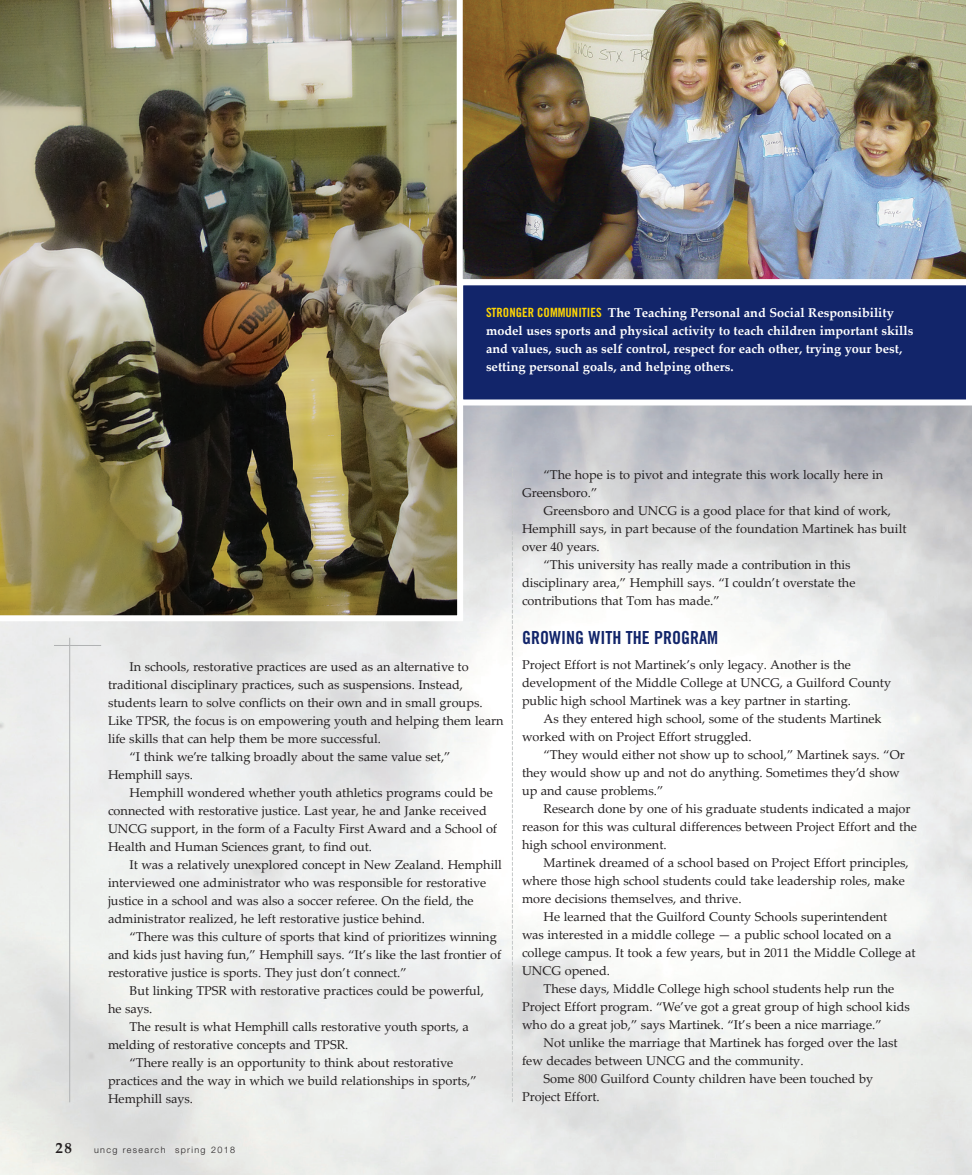
<style>
.page{position:relative;width:972px;height:1175px;background:#fff}
.page>*{position:absolute;margin:0;border:0;box-sizing:border-box;transform-origin:0 0}
.t1{font:18px "Trade Gothic Bold Cond Twenty";color:#12256a}
.t2{font:700 15px "Palatino Linotype";color:#231f20}
.t3{font:12.75px/18px "Palatino Linotype";color:#231f20}
.t4{font:700 12.75px/18px "Palatino Linotype";color:#fff}
.t5{font:300 9px "Helvetica Neue LT Std";letter-spacing:.15em;color:#231f20}
.s1{font-family:"Trade Gothic Bold Cond Twenty";font-weight:400;color:#fed503}
</style>
<div class="page">
<img style="left:0;top:0;width:458px;height:616px">
<img style="left:457px;top:0;width:509px;height:279px">
<div style="left:460px;top:282px;width:509px;height:120px;background:#12256a"></div>
<div style="left:457px;top:279px;width:515px;height:126px;border:6px solid #fff"></div>
<hr style="left:69px;top:637px;width:1px;height:465px;background:#b0b2b3">
<hr style="left:54px;top:645px;width:47px;height:1px;background:#b0b2b3">
<svg style="left:512px;top:468px;width:1px;height:634px"></svg>
<p class="t4" style="left:486px;top:303px;width:429px"><span class="s1">STRONGER COMMUNITIES</span> The Teaching Personal and Social Responsibility model uses sports and physical activity to teach children important skills and values, such as self control, respect for each other, trying your best, setting personal goals, and helping others.</p>
<p class="t3" style="left:130px;top:657px;width:341px">In schools, restorative practices are used as an alternative to</p>
<p class="t3" style="left:108px;top:675px;width:357px">traditional disciplinary practices, such as suspensions. Instead,</p>
<p class="t3" style="left:108px;top:693px;width:376px">students learn to solve conflicts on their own and in small groups.</p>
<p class="t3" style="left:108px;top:711px;width:397px">Like TPSR, the focus is on empowering youth and helping them learn</p>
<p class="t3" style="left:108px;top:729px;width:274px">life skills that can help them be more successful.</p>
<p class="t3" style="left:130px;top:747px;width:322px">“I think we’re talking broadly about the same value set,”</p>
<p class="t3" style="left:108px;top:765px;width:87px">Hemphill says.</p>
<p class="t3" style="left:130px;top:783px;width:365px">Hemphill wondered whether youth athletics programs could be</p>
<p class="t3" style="left:108px;top:801px;width:380px">connected with restorative justice. Last year, he and Janke received</p>
<p class="t3" style="left:108px;top:819px;width:391px">UNCG support, in the form of a Faculty First Award and a School of</p>
<p class="t3" style="left:108px;top:837px;width:266px">Health and Human Sciences grant, to find out.</p>
<p class="t3" style="left:130px;top:855px;width:374px">It was a relatively unexplored concept in New Zealand. Hemphill</p>
<p class="t3" style="left:108px;top:873px;width:380px">interviewed one administrator who was responsible for restorative</p>
<p class="t3" style="left:108px;top:891px;width:367px">justice in a school and was also a soccer referee. On the field, the</p>
<p class="t3" style="left:108px;top:909px;width:319px">administrator realized, he left restorative justice behind.</p>
<p class="t3" style="left:130px;top:927px;width:369px">“There was this culture of sports that kind of prioritizes winning</p>
<p class="t3" style="left:108px;top:945px;width:395px">and kids just having fun,” Hemphill says. “It’s like the last frontier of</p>
<p class="t3" style="left:108px;top:963px;width:300px">restorative justice is sports. They just don’t connect.”</p>
<p class="t3" style="left:130px;top:981px;width:356px">But linking TPSR with restorative practices could be powerful,</p>
<p class="t3" style="left:108px;top:999px;width:46px">he says.</p>
<p class="t3" style="left:130px;top:1017px;width:341px">The result is what Hemphill calls restorative youth sports, a</p>
<p class="t3" style="left:108px;top:1035px;width:242px">melding of restorative concepts and TPSR.</p>
<p class="t3" style="left:130px;top:1053px;width:325px">“There really is an opportunity to think about restorative</p>
<p class="t3" style="left:108px;top:1071px;width:370px">practices and the way in which we build relationships in sports,”</p>
<p class="t3" style="left:108px;top:1089px;width:87px">Hemphill says.</p>
<p class="t2" style="left:56px;top:1137px;width:18px">28</p>
<p class="t5" style="left:94px;top:1144px;width:143px">uncg research spring 2018</p>
<p class="t3" style="left:522px;top:465px;width:363px;text-indent:22px">“The hope is to pivot and integrate this work locally here in<br>Greensboro.”</p>
<p class="t3" style="left:544px;top:501px;width:349px">Greensboro and UNCG is a good place for that kind of work,</p>
<p class="t3" style="left:522px;top:519px;width:386px">Hemphill says, in part because of the foundation Martinek has built</p>
<p class="t3" style="left:522px;top:537px;width:79px">over 40 years.</p>
<p class="t3" style="left:544px;top:555px;width:308px">“This university has really made a contribution in this</p>
<p class="t3" style="left:522px;top:573px;width:335px">disciplinary area,” Hemphill says. “I couldn’t overstate the</p>
<p class="t3" style="left:522px;top:591px;width:199px">contributions that Tom has made.”</p>
<h1 class="t1" style="left:522px;top:626px;width:198px">GROWING WITH THE PROGRAM</h1>
<p class="t3" style="left:522px;top:655px;width:371px">Project Effort is not Martinek’s only legacy. Another is the development of the Middle College at UNCG, a Guilford County public high school Martinek was a key partner in starting.</p>
<p class="t3" style="left:522px;top:709px;width:361px;text-indent:22px">As they entered high school, some of the students Martinek worked with on Project Effort struggled.</p>
<p class="t3" style="left:522px;top:745px;width:384px;text-indent:22px">“They would either not show up to school,” Martinek says. “Or they would show up and not do anything. Sometimes they’d show up and cause problems.”</p>
<p class="t3" style="left:522px;top:799px;width:396px;text-indent:22px">Research done by one of his graduate students indicated a major reason for this was cultural differences between Project Effort and the high school environment.</p>
<p class="t3" style="left:544px;top:853px;width:367px">Martinek dreamed of a school based on Project Effort principles,</p>
<p class="t3" style="left:522px;top:871px;width:384px">where those high school students could take leadership roles, make</p>
<p class="t3" style="left:522px;top:889px;width:221px">more decisions themselves, and thrive.</p>
<p class="t3" style="left:544px;top:907px;width:345px">He learned that the Guilford County Schools superintendent</p>
<p class="t3" style="left:522px;top:925px;width:371px">was interested in a middle college — a public school located on a</p>
<p class="t3" style="left:522px;top:943px;width:395px">college campus. It took a few years, but in 2011 the Middle College at</p>
<p class="t3" style="left:522px;top:961px;width:90px">UNCG opened.</p>
<p class="t3" style="left:544px;top:979px;width:352px">These days, Middle College high school students help run the</p>
<p class="t3" style="left:522px;top:997px;width:389px">Project Effort program. “We’ve got a great group of high school kids</p>
<p class="t3" style="left:522px;top:1015px;width:361px">who do a great job,” says Martinek. “It’s been a nice marriage.”</p>
<p class="t3" style="left:544px;top:1033px;width:356px">Not unlike the marriage that Martinek has forged over the last</p>
<p class="t3" style="left:522px;top:1051px;width:283px">few decades between UNCG and the community.</p>
<p class="t3" style="left:544px;top:1069px;width:331px">Some 800 Guilford County children have been touched by</p>
<p class="t3" style="left:522px;top:1087px;width:79px">Project Effort.</p>
</div>
